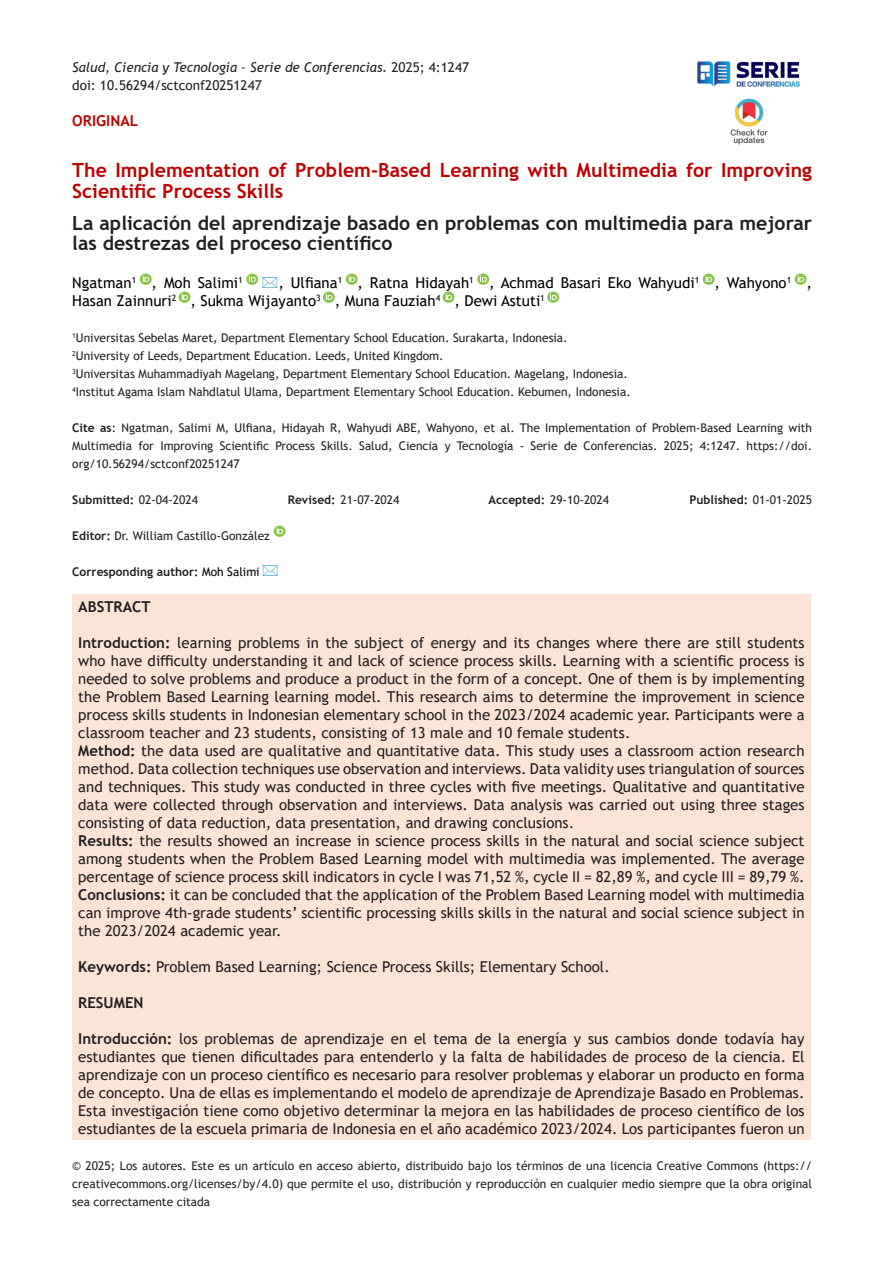
<style>
.page{position:relative;width:893px;height:1263px;background:#fff}
.page>*{position:absolute;margin:0;border:0;box-sizing:border-box;transform-origin:0 0}
.t1{font:700 19.5px/19.5px "Trebuchet MS";color:#231f20}
.t2{font:700 19.5px/21px "Trebuchet MS";color:#be0000}
.t3{font:15px/18px "Trebuchet MS";color:#231f20;text-align:justify}
.t4{font:15px/18px "Trebuchet MS";color:#000}
.t5{font:700 15px "Trebuchet MS";color:#231f20}
.t6{font:700 15px "Trebuchet MS";color:#be0000}
.t7{font:italic 13.5px "Trebuchet MS";color:#231f20}
.t8{font:13.5px "Trebuchet MS";color:#231f20}
.t9{font:12px/18px "Trebuchet MS";color:#231f20;text-align:justify}
.t10{font:700 12px "Trebuchet MS";color:#231f20}
.s1{font-style:normal}
.s2{font-weight:700}
.s3{font-weight:400}
.s4{font-weight:400;color:#000}
</style>
<div class="page">
<img style="left:697px;top:61px;width:103px;height:26px">
<img style="left:730px;top:98px;width:38px;height:47px">
<svg style="left:140px;top:274px;width:12px;height:11px"></svg>
<svg style="left:346px;top:274px;width:12px;height:11px"></svg>
<svg style="left:477px;top:274px;width:12px;height:11px"></svg>
<svg style="left:703px;top:274px;width:12px;height:11px"></svg>
<svg style="left:795px;top:274px;width:12px;height:11px"></svg>
<svg style="left:179px;top:292px;width:12px;height:11px"></svg>
<svg style="left:323px;top:292px;width:12px;height:11px"></svg>
<svg style="left:443px;top:292px;width:11px;height:11px"></svg>
<svg style="left:547px;top:292px;width:12px;height:11px"></svg>
<div style="left:72px;top:594px;width:739px;height:546px;background:#fbe4d5"></div>
<svg style="left:274px;top:526px;width:12px;height:11px"></svg>
<svg style="left:246px;top:274px;width:13px;height:11px"></svg>
<p class="t7" style="left:72px;top:59px;width:398px">Salud, Ciencia y Tecnología – Serie de Conferencias. <span class="s1">2025; 4:1247</span></p>
<p class="t8" style="left:72px;top:77px;width:191px">doi: 10.56294/sctconf20251247</p>
<p class="t6" style="left:72px;top:111px;width:67px">ORIGINAL</p>
<p class="t2" style="left:72px;top:159px;width:741px">The Implementation of Problem-Based Learning with Multimedia for Improving<br>Scientific Process Skills</p>
<p class="t1" style="left:72px;top:214px;width:741px">La aplicación del aprendizaje basado en problemas con multimedia para mejorar las destrezas del proceso científico</p>
<p class="t4" style="left:72px;top:274px;width:172px">Ngatman<sup>1</sup> , Moh Salimi<sup>1</sup></p>
<p class="t4" style="left:72px;top:274px;width:741px;text-indent:206px">, Ulfiana<sup>1</sup> , Ratna Hidayah<sup>1</sup> , Achmad Basari Eko Wahyudi<sup>1</sup> , Wahyono<sup>1</sup> ,<br>Hasan Zainnuri<sup>2</sup> , Sukma Wijayanto<sup>3</sup> , Muna Fauziah<sup>4</sup> , Dewi Astuti<sup>1</sup></p>
<p class="t9" style="left:72px;top:329px;width:497px"><sup>1</sup>Universitas Sebelas Maret, Department Elementary School Education. Surakarta, Indonesia.</p>
<p class="t9" style="left:72px;top:347px;width:373px"><sup>2</sup>University of Leeds, Department Education. Leeds, United Kingdom.</p>
<p class="t9" style="left:72px;top:365px;width:557px"><sup>3</sup>Universitas Muhammadiyah Magelang, Department Elementary School Education. Magelang, Indonesia.</p>
<p class="t9" style="left:72px;top:383px;width:560px"><sup>4</sup>Institut Agama Islam Nahdlatul Ulama, Department Elementary School Education. Kebumen, Indonesia.</p>
<p class="t9" style="left:72px;top:419px;width:741px"><span class="s2">Cite as</span>: Ngatman, Salimi M, Ulfiana, Hidayah R, Wahyudi ABE, Wahyono, et al. The Implementation of Problem-Based Learning with Multimedia for Improving Scientific Process Skills. Salud, Ciencia y Tecnología - Serie de Conferencias. 2025; 4:1247. https://doi. org/10.56294/sctconf20251247</p>
<p class="t10" style="left:72px;top:492px;width:127px">Submitted: <span class="s3">02-04-2024</span></p>
<p class="t9" style="left:288px;top:491px;width:113px"><span class="s2">Revised:</span> 21-07-2024</p>
<p class="t9" style="left:488px;top:491px;width:122px"><span class="s2">Accepted:</span> 29-10-2024</p>
<p class="t10" style="left:689px;top:492px;width:124px">Published: <span class="s3">01-01-2025</span></p>
<p class="t9" style="left:72px;top:527px;width:199px"><span class="s2">Editor:</span> Dr. William Castillo-González</p>
<p class="t10" style="left:72px;top:564px;width:189px">Corresponding author: <span class="s4">Moh Salimi</span></p>
<p class="t5" style="left:78px;top:597px;width:74px">ABSTRACT</p>
<p class="t3" style="left:78px;top:634px;width:728px"><span class="s2">Introduction:</span> learning problems in the subject of energy and its changes where there are still students who have difficulty understanding it and lack of science process skills. Learning with a scientific process is needed to solve problems and produce a product in the form of a concept. One of them is by implementing the Problem Based Learning learning model. This research aims to determine the improvement in science process skills students in Indonesian elementary school in the 2023/2024 academic year. Participants were a classroom teacher and 23 students, consisting of 13 male and 10 female students.</p>
<p class="t3" style="left:78px;top:742px;width:728px"><span class="s2">Method:</span> the data used are qualitative and quantitative data. This study uses a classroom action research method. Data collection techniques use observation and interviews. Data validity uses triangulation of sources and techniques. This study was conducted in three cycles with five meetings. Qualitative and quantitative data were collected through observation and interviews. Data analysis was carried out using three stages consisting of data reduction, data presentation, and drawing conclusions.</p>
<p class="t3" style="left:78px;top:832px;width:728px"><span class="s2">Results:</span> the results showed an increase in science process skills in the natural and social science subject among students when the Problem Based Learning model with multimedia was implemented. The average percentage of science process skill indicators in cycle I was 71,52 %, cycle II = 82,89 %, and cycle III = 89,79 %.</p>
<p class="t3" style="left:78px;top:886px;width:728px"><span class="s2">Conclusions:</span> it can be concluded that the application of the Problem Based Learning model with multimedia can improve 4th-grade students’ scientific processing skills skills in the natural and social science subject in the 2023/2024 academic year.</p>
<p class="t3" style="left:78px;top:958px;width:533px"><span class="s2">Keywords:</span> Problem Based Learning; Science Process Skills; Elementary School.</p>
<p class="t5" style="left:78px;top:993px;width:67px">RESUMEN</p>
<p class="t3" style="left:78px;top:1030px;width:728px"><span class="s2">Introducción:</span> los problemas de aprendizaje en el tema de la energía y sus cambios donde todavía hay estudiantes que tienen dificultades para entenderlo y la falta de habilidades de proceso de la ciencia. El aprendizaje con un proceso científico es necesario para resolver problemas y elaborar un producto en forma de concepto. Una de ellas es implementando el modelo de aprendizaje de Aprendizaje Basado en Problemas.<br>Esta investigación tiene como objetivo determinar la mejora en las habilidades de proceso científico de los estudiantes de la escuela primaria de Indonesia en el año académico 2023/2024. Los participantes fueron un</p>
<p class="t9" style="left:72px;top:1157px;width:741px">© 2025; Los autores. Este es un artículo en acceso abierto, distribuido bajo los términos de una licencia Creative Commons (https:// creativecommons.org/licenses/by/4.0) que permite el uso, distribución y reproducción en cualquier medio siempre que la obra original sea correctamente citada</p>
</div>
